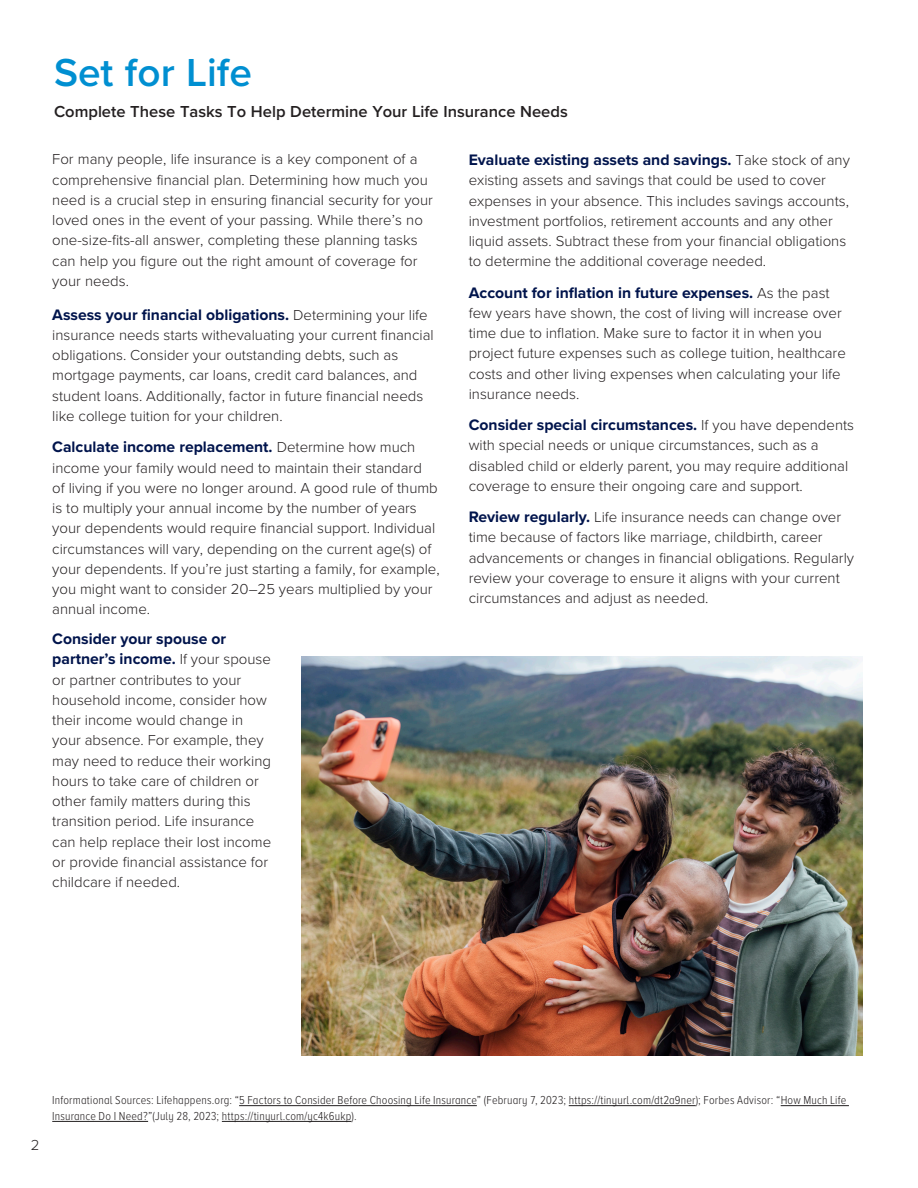
<style>
.page{position:relative;width:918px;height:1188px;background:#fff}
.page>*{position:absolute;margin:0;border:0;box-sizing:border-box;transform-origin:0 0}
.Story_Title{font:600 40.5px "Proxima Nova";color:#008fd1}
.Story_subtitle_bold{font:600 16.5px "Proxima Nova";color:#231f20}
.subheads{font:700 15.75px/20.2px "Proxima Nova";color:#00144c}
.subheads-2{font:300 15px/20.2px "Proxima Nova";color:#231f20}
.body_copy{font:300 15px/20.2px "Proxima Nova";color:#231f20}
.Story_Title-2{font:300 15px "Proxima Nova";color:#231f20}
.Disclosures_and_footnotes{font:300 12px/15.8px "Proxima Nova A Cond";letter-spacing:.015em;color:#231f20}
.s1{font-weight:300;font-size:15px;color:#231f20}
.s2{font-weight:700;font-size:15.75px;color:#00144c}
</style>
<div class="page">
<img style="left:301px;top:657px;width:562px;height:399px">
<hr style="left:239px;top:1105px;width:238px;height:1px;background:#231f20">
<hr style="left:569px;top:1105px;width:127px;height:1px;background:#231f20">
<hr style="left:781px;top:1105px;width:68px;height:1px;background:#231f20">
<hr style="left:52px;top:1121px;width:96px;height:1px;background:#231f20">
<hr style="left:222px;top:1121px;width:129px;height:1px;background:#231f20">
<p class="Story_Title" style="left:54px;top:42px;width:199px">Set for Life</p>
<p class="Story_subtitle_bold" style="left:54px;top:100px;width:515px">Complete These Tasks To Help Determine Your Life Insurance Needs</p>
<p class="body_copy" style="left:52px;top:150px;width:382px">For many people, life insurance is a key component of a comprehensive financial plan. Determining how much you need is a crucial step in ensuring financial security for your loved ones in the event of your passing. While there’s no one-size-fits-all answer, completing these planning tasks can help you figure out the right amount of coverage for your needs.</p>
<p class="subheads" style="left:52px;top:304px;width:377px">Assess your financial obligations. <span class="s1">Determining your life</span></p>
<p class="subheads-2" style="left:52px;top:325px;width:383px">insurance needs starts withevaluating your current financial obligations. Consider your outstanding debts, such as mortgage payments, car loans, credit card balances, and student loans. Additionally, factor in future financial needs like college tuition for your children.</p>
<p class="subheads" style="left:52px;top:437px;width:365px">Calculate income replacement. <span class="s1">Determine how much</span></p>
<p class="subheads-2" style="left:52px;top:458px;width:389px">income your family would need to maintain their standard<br>of living if you were no longer around. A good rule of thumb is to multiply your annual income by the number of years your dependents would require financial support. Individual circumstances will vary, depending on the current age(s) of your dependents. If you’re just starting a family, for example, you might want to consider 20–25 years multiplied by your annual income.</p>
<p class="subheads" style="left:52px;top:628px;width:220px">Consider your spouse or partner’s income. <span class="s1">If your spouse</span></p>
<p class="subheads-2" style="left:52px;top:670px;width:220px">or partner contributes to your household income, consider how their income would change in your absence. For example, they may need to reduce their working hours to take care of children or other family matters during this transition period. Life insurance can help replace their lost income or provide financial assistance for childcare if needed.</p>
<p class="subheads" style="left:469px;top:149px;width:383px">Evaluate existing assets and savings. <span class="s1">Take stock of any</span></p>
<p class="subheads-2" style="left:469px;top:170px;width:382px">existing assets and savings that could be used to cover expenses in your absence. This includes savings accounts, investment portfolios, retirement accounts and any other liquid assets. Subtract these from your financial obligations to determine the additional coverage needed.</p>
<p class="subheads" style="left:469px;top:282px;width:362px">Account for inflation in future expenses. <span class="s1">As the past</span></p>
<p class="subheads-2" style="left:469px;top:303px;width:379px">few years have shown, the cost of living will increase over time due to inflation. Make sure to factor it in when you project future expenses such as college tuition, healthcare costs and other living expenses when calculating your life insurance needs.</p>
<p class="subheads" style="left:469px;top:414px;width:387px">Consider special circumstances. <span class="s1">If you have dependents</span></p>
<p class="subheads-2" style="left:469px;top:436px;width:381px">with special needs or unique circumstances, such as a disabled child or elderly parent, you may require additional coverage to ensure their ongoing care and support.</p>
<p class="subheads-2" style="left:469px;top:507px;width:387px"><span class="s2">Review regularly.</span> Life insurance needs can change over time because of factors like marriage, childbirth, career advancements or changes in financial obligations. Regularly review your coverage to ensure it aligns with your current circumstances and adjust as needed.</p>
<p class="Story_Title-2" style="left:31px;top:1136px;width:10px">2</p>
<p class="Disclosures_and_footnotes" style="left:52px;top:1092px;width:796px">Informational Sources: Lifehappens.org: “5 Factors to Consider Before Choosing Life Insurance” (February 7, 2023; https://tinyurl.com/dt2a9ner); Forbes Advisor: “How Much Life<br>Insurance Do I Need?”(July 28, 2023; https://tinyurl.com/yc4k6ukp).</p>
</div>
